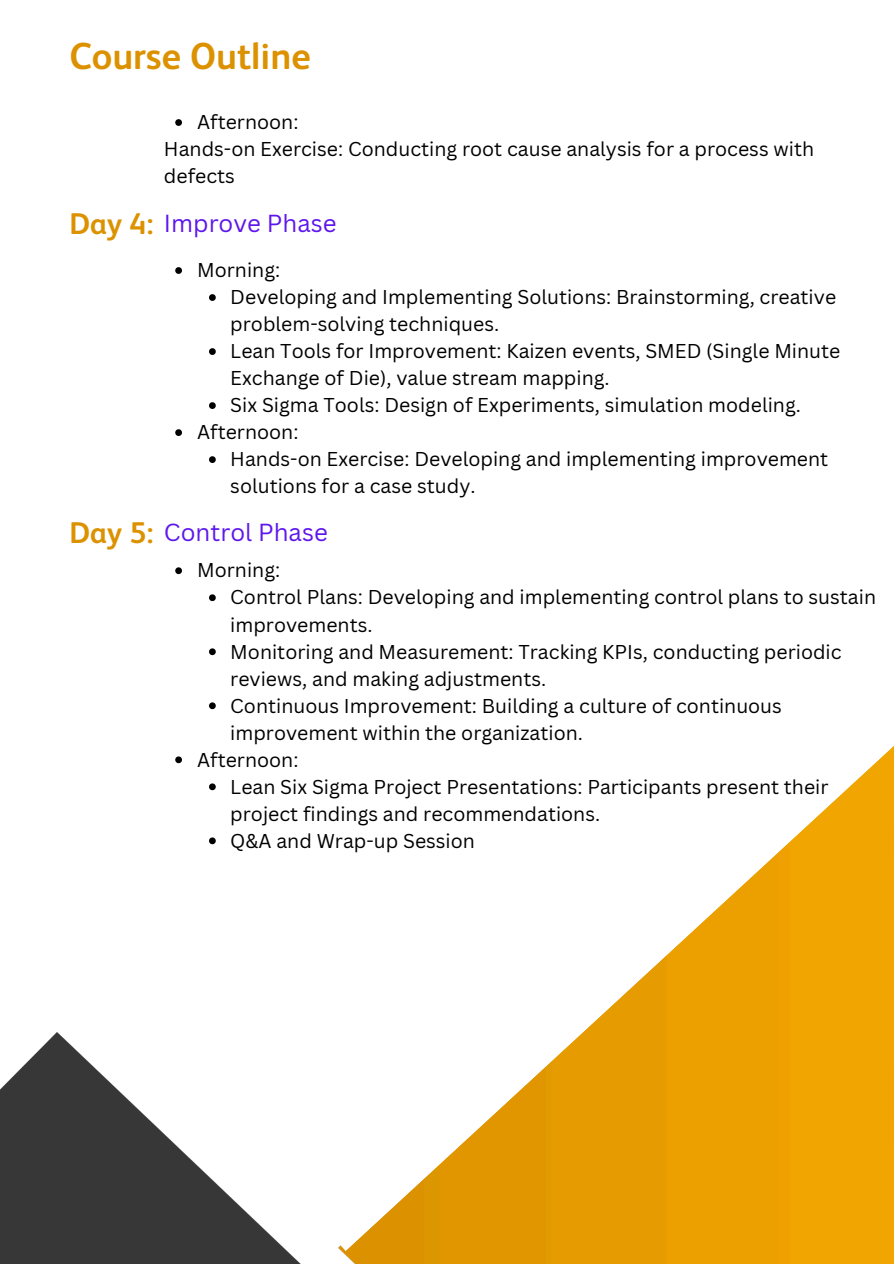
<style>
.page{position:relative;width:894px;height:1264px;background:#fff}
.page>*{position:absolute;margin:0;border:0;box-sizing:border-box;transform-origin:0 0}
.t1{font:700 37.5px "FS Albert Arabic";color:#dc9200}
.t2{font:700 30px "FS Albert Arabic";color:#dc9200}
.t3{font:24px "Canva Sans";color:#5e17eb}
.t4{font:19.5px/27px "Canva Sans";color:#000}
</style>
<div class="page">
<img style="left:0;top:1032px;width:893px;height:231px">
<svg style="left:164px;top:574px;width:729px;height:677px"></svg>
<svg style="left:175px;top:267px;width:7px;height:7px"></svg>
<svg style="left:209px;top:294px;width:7px;height:7px"></svg>
<svg style="left:209px;top:348px;width:7px;height:7px"></svg>
<svg style="left:209px;top:402px;width:7px;height:7px"></svg>
<svg style="left:175px;top:429px;width:7px;height:7px"></svg>
<svg style="left:209px;top:456px;width:7px;height:7px"></svg>
<svg style="left:175px;top:567px;width:7px;height:7px"></svg>
<svg style="left:209px;top:594px;width:7px;height:7px"></svg>
<svg style="left:209px;top:648px;width:7px;height:7px"></svg>
<svg style="left:209px;top:702px;width:7px;height:7px"></svg>
<svg style="left:175px;top:756px;width:7px;height:7px"></svg>
<svg style="left:209px;top:783px;width:7px;height:7px"></svg>
<svg style="left:209px;top:837px;width:7px;height:7px"></svg>
<svg style="left:175px;top:119px;width:7px;height:7px"></svg>
<p class="t1" style="left:69px;top:34px;width:243px">Course Outline</p>
<p class="t4" style="left:197px;top:108px;width:103px">Afternoon:</p>
<p class="t4" style="left:164px;top:135px;width:651px">Hands-on Exercise: Conducting root cause analysis for a process with defects</p>
<p class="t2" style="left:69px;top:206px;width:86px">Day 4:</p>
<p class="t3" style="left:164px;top:206px;width:174px">Improve Phase</p>
<p class="t4" style="left:197px;top:256px;width:85px">Morning:</p>
<p class="t4" style="left:230px;top:283px;width:607px">Developing and Implementing Solutions: Brainstorming, creative problem-solving techniques.</p>
<p class="t4" style="left:230px;top:337px;width:611px">Lean Tools for Improvement: Kaizen events, SMED (Single Minute<br>Exchange of Die), value stream mapping.</p>
<p class="t4" style="left:230px;top:391px;width:572px">Six Sigma Tools: Design of Experiments, simulation modeling.</p>
<p class="t4" style="left:197px;top:418px;width:103px">Afternoon:</p>
<h3 class="t4" style="left:230px;top:445px;width:599px">Hands-on Exercise: Developing and implementing improvement solutions for a case study.</h3>
<p class="t2" style="left:69px;top:515px;width:86px">Day 5:</p>
<p class="t3" style="left:164px;top:515px;width:165px">Control Phase</p>
<p class="t4" style="left:197px;top:556px;width:85px">Morning:</p>
<p class="t4" style="left:230px;top:583px;width:647px">Control Plans: Developing and implementing control plans to sustain improvements.</p>
<p class="t4" style="left:230px;top:637px;width:612px">Monitoring and Measurement: Tracking KPIs, conducting periodic reviews, and making adjustments.</p>
<p class="t4" style="left:230px;top:691px;width:553px">Continuous Improvement: Building a culture of continuous improvement within the organization.</p>
<p class="t4" style="left:197px;top:745px;width:103px">Afternoon:</p>
<p class="t4" style="left:230px;top:772px;width:599px">Lean Six Sigma Project Presentations: Participants present their project findings and recommendations.</p>
<h2 class="t4" style="left:230px;top:826px;width:246px">Q&amp;A and Wrap-up Session</h2>
</div>
